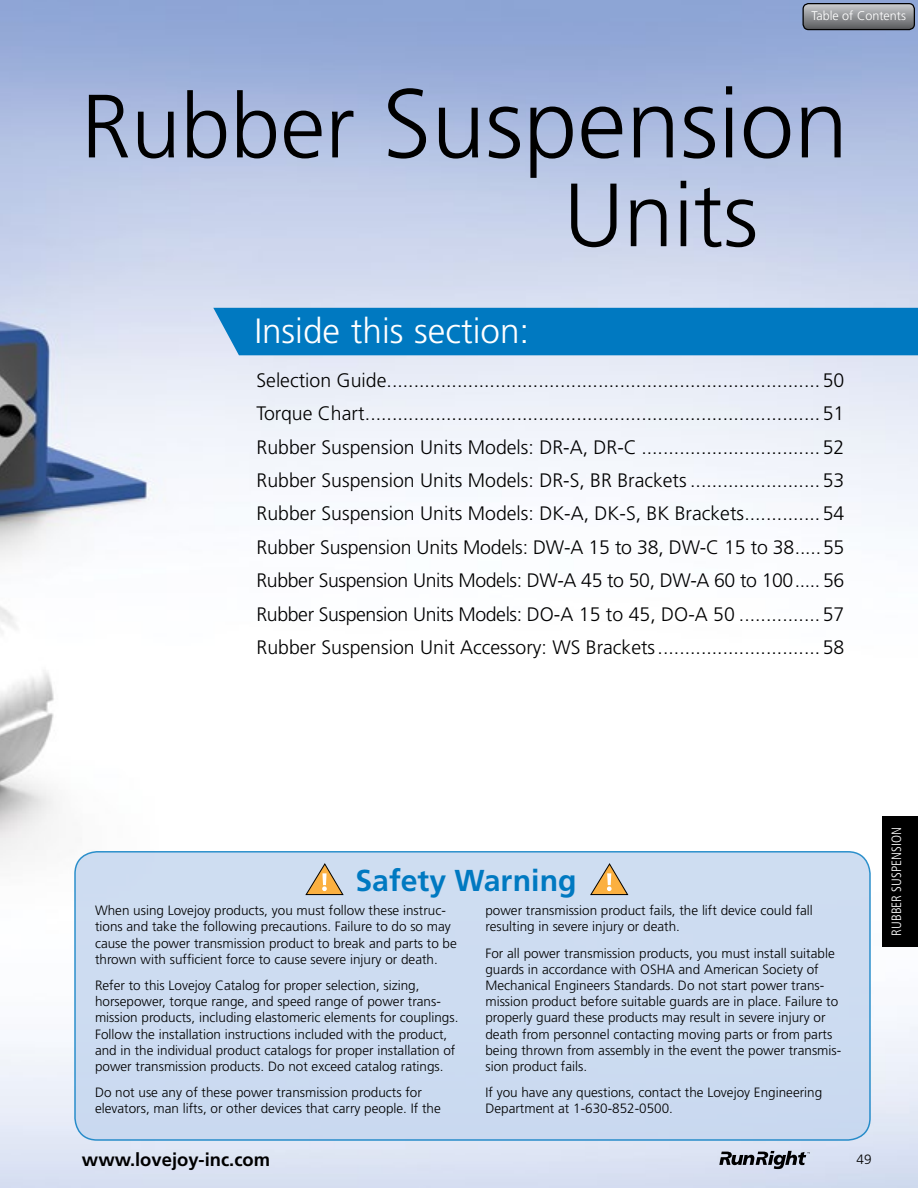
<style>
.page{position:relative;width:918px;height:1188px;background:#fff}
.page>*{position:absolute;margin:0;border:0;box-sizing:border-box;transform-origin:0 0}
.t1{font:300 97.5px "Frutiger";color:#000}
.t2{font:300 89.7px "Frutiger";color:#000}
.t3{font:300 35.1px "Frutiger";color:#fff}
.t4{font:700 30.3px "Frutiger LT";color:#0079c1}
.t5{font:300 19.5px/33.5px "Frutiger LT";color:#000;text-align:justify}
.t6{font:700 18.45px "Frutiger LT";color:#000}
.t7{font:300 13.5px/16.2px "Frutiger LT";color:#000}
.t8{font:300 condensed 13.5px "Frutiger LT";color:#fff}
.t9{font:300 12.6px "Frutiger LT";color:#fff}
.s1{font-size:89.7px}
</style>
<div class="page">
<img style="left:0;top:0;width:918px;height:1188px">
<div style="left:75px;top:852px;width:795px;height:288px;background:#cddcf1;border-radius:22px"></div>
<div style="left:74px;top:851px;width:797px;height:290px;border:2px solid #0079c1;border-radius:22px"></div>
<svg style="left:305px;top:863px;width:39px;height:33px"></svg>
<svg style="left:590px;top:863px;width:39px;height:33px"></svg>
<div style="left:213px;top:308px;width:705px;height:47px;background:#0079c1"></div>
<svg style="left:719px;top:1151px;width:91px;height:19px;background:#888d98"></svg>
<div style="left:882px;top:816px;width:36px;height:131px;background:#000"></div>
<svg style="left:803px;top:4px;width:111px;height:26px;background:#919396"></svg>
<div style="left:803px;top:3px;width:112px;height:27px;border:1px solid #000;border-radius:5px"></div>
<p class="t9" style="left:811px;top:8px;width:96px">Table of Contents</p>
<h1 class="t1" style="left:81px;top:69px;width:769px"><span class="s1">Rubber</span> Suspension</h1>
<h2 class="t2" style="left:564px;top:164px;width:196px">Units</h2>
<h3 class="t3" style="left:254px;top:311px;width:276px">Inside this section:</h3>
<p class="t5" style="left:256px;top:364px;width:590px">Selection Guide................................................................................50<br>Torque Chart....................................................................................51<br>Rubber Suspension Units Models: DR-A, DR-C .................................52<br>Rubber Suspension Units Models: DR-S, BR Brackets ........................53<br>Rubber Suspension Units Models: DK-A, DK-S, BK Brackets..............54<br>Rubber Suspension Units Models: DW-A 15 to 38, DW-C 15 to 38.....55<br>Rubber Suspension Units Models: DW-A 45 to 50, DW-A 60 to 100..... 56<br>Rubber Suspension Units Models: DO-A 15 to 45, DO-A 50 ...............57<br>Rubber Suspension Unit Accessory: WS Brackets..............................58</p>
<h3 class="t4" style="left:355px;top:863px;width:223px">Safety Warning</h3>
<p class="t7" style="left:95px;top:903px;width:363px">When using Lovejoy products, you must follow these instruc&shy;tions and take the following precautions. Failure to do so may cause the power transmission product to break and parts to be thrown with sufficient force to cause severe injury or death.</p>
<p class="t7" style="left:95px;top:977px;width:365px">Refer to this Lovejoy Catalog for proper selection, sizing, horsepower, torque range, and speed range of power trans&shy;mission products, including elastomeric elements for couplings.<br>Follow the installation instructions included with the product, and in the individual product catalogs for proper installation of power transmission products. Do not exceed catalog ratings.</p>
<p class="t7" style="left:95px;top:1085px;width:347px">Do not use any of these power transmission products for elevators, man lifts, or other devices that carry people. If the</p>
<p class="t7" style="left:485px;top:903px;width:329px">power transmission product fails, the lift device could fall resulting in severe injury or death.</p>
<p class="t7" style="left:485px;top:945px;width:357px">For all power transmission products, you must install suitable guards in accordance with OSHA and American Society of Mechanical Engineers Standards. Do not start power trans&shy;mission product before suitable guards are in place. Failure to properly guard these products may result in severe injury or death from personnel contacting moving parts or from parts being thrown from assembly in the event the power transmis&shy;sion product fails.</p>
<p class="t7" style="left:485px;top:1085px;width:338px">If you have any questions, contact the Lovejoy Engineering<br>Department at 1-630-852-0500.</p>
<h3 class="t6" style="left:82px;top:1148px;width:190px">www.lovejoy-inc.com</h3>
<p class="t7" style="left:857px;top:1152px;width:17px">49</p>
<p class="t8" style="left:889px;top:936px;width:110px;rotate:-90deg">RUBBER SUSPENSION</p>
</div>
